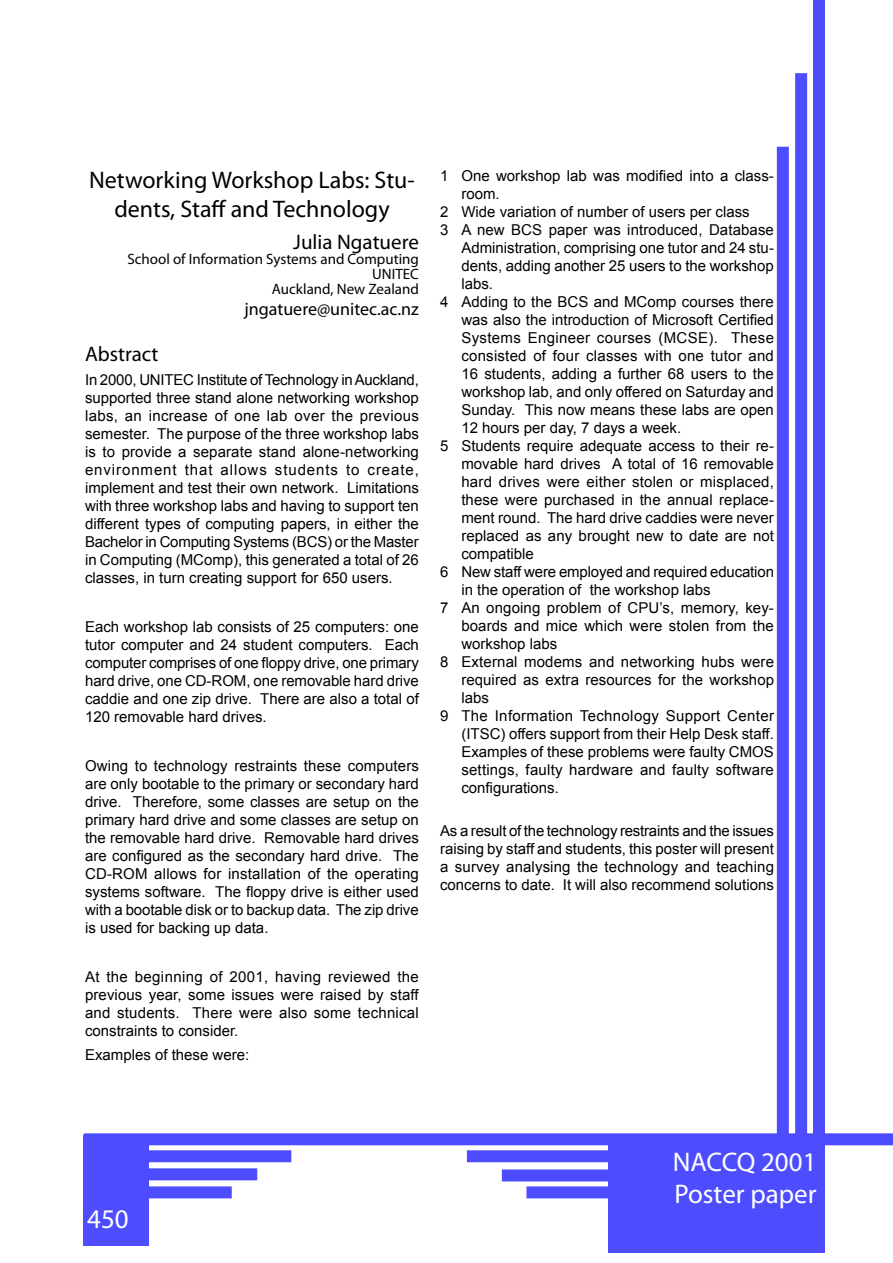
<style>
.page{position:relative;width:893px;height:1263px;background:#fff}
.page>*{position:absolute;margin:0;border:0;box-sizing:border-box;transform-origin:0 0}
.t1{font:27px/32.4px "Bernie BO";color:#fff}
.t2{font:24px/28.8px "Paris NO";color:#000;text-align:center}
.t3{font:21px "Bernie BO";color:#000}
.t4{font:21px "Paris NO";color:#000}
.t5{font:18px "Bernie BO";color:#000}
.t6{font:15px/18px "Arial";color:#000;text-align:justify}
.t7{font:15px/15px "Bernie BO";color:#000;text-align:right}
.t8{font:15px "Arial";letter-spacing:.025em;color:#000}
.t9{font:15px "Arial";letter-spacing:.02em;color:#000}
</style>
<div class="page">
<div style="left:84px;top:1135px;width:65px;height:111px;background:#4d4dff"></div>
<div style="left:84px;top:1133px;width:809px;height:12px;background:#4d4dff"></div>
<div style="left:148px;top:1150px;width:143px;height:12px;background:#4d4dff"></div>
<div style="left:148px;top:1168px;width:109px;height:12px;background:#4d4dff"></div>
<div style="left:148px;top:1186px;width:84px;height:12px;background:#4d4dff"></div>
<div style="left:813px;top:0;width:12px;height:1137px;background:#4d4dff"></div>
<div style="left:777px;top:147px;width:12px;height:988px;background:#4d4dff"></div>
<div style="left:795px;top:73px;width:12px;height:1065px;background:#4d4dff"></div>
<div style="left:608px;top:1142px;width:217px;height:110px;background:#4d4dff"></div>
<div style="left:467px;top:1150px;width:143px;height:12px;background:#4d4dff"></div>
<div style="left:526px;top:1186px;width:84px;height:12px;background:#4d4dff"></div>
<div style="left:502px;top:1169px;width:109px;height:12px;background:#4d4dff"></div>
<h2 class="t2" style="left:89px;top:165px;width:327px">Networking Workshop Labs: Stu&shy;dents, Staff and Technology</h2>
<h3 class="t3" style="left:293px;top:229px;width:127px">Julia Ngatuere</h3>
<p class="t7" style="left:127px;top:251px;width:293px">School of Information Systems and Computing<br>UNITEC<br>Auckland, New Zealand</p>
<p class="t5" style="left:244px;top:298px;width:176px">jngatuere@unitec.ac.nz</p>
<h3 class="t4" style="left:85px;top:341px;width:75px">Abstract</h3>
<p class="t6" style="left:85px;top:371px;width:335px">In 2000, UNITEC Institute of Technology in Auckland, supported three stand alone networking workshop labs, an increase of one lab over the previous semester. The purpose of the three workshop labs is to provide a separate stand alone-networking environment that allows students to create, implement and test their own network. Limitations with three workshop labs and having to support ten different types of computing papers, in either the Bachelor in Computing Systems (BCS) or the Master in Computing (MComp), this generated a total of 26 classes, in turn creating support for 650 users.</p>
<p class="t6" style="left:85px;top:618px;width:335px">Each workshop lab consists of 25 computers: one tutor computer and 24 student computers. Each computer comprises of one floppy drive, one primary hard drive, one CD-ROM, one removable hard drive caddie and one zip drive. There are also a total of 120 removable hard drives.</p>
<p class="t6" style="left:85px;top:757px;width:335px">Owing to technology restraints these computers are only bootable to the primary or secondary hard drive. Therefore, some classes are setup on the primary hard drive and some classes are setup on the removable hard drive. Removable hard drives are configured as the secondary hard drive. The CD-ROM allows for installation of the operating systems software. The floppy drive is either used with a bootable disk or to backup data. The zip drive is used for backing up data.</p>
<p class="t6" style="left:85px;top:967px;width:335px">At the beginning of 2001, having reviewed the previous year, some issues were raised by staff and students. There were also some technical constraints to consider.</p>
<p class="t6" style="left:85px;top:1046px;width:166px">Examples of these were:</p>
<p class="t6" style="left:440px;top:167px;width:335px">1 One workshop lab was modified into a class-</p>
<p class="t6" style="left:461px;top:185px;width:40px">room.</p>
<p class="t6" style="left:440px;top:203px;width:311px">2 Wide variation of number of users per class</p>
<p class="t6" style="left:440px;top:221px;width:335px">3 A new BCS paper was introduced, Database</p>
<p class="t6" style="left:461px;top:239px;width:314px">Administration, comprising one tutor and 24 stu-</p>
<p class="t6" style="left:461px;top:257px;width:314px">dents, adding another 25 users to the workshop</p>
<p class="t6" style="left:461px;top:275px;width:33px">labs.</p>
<p class="t6" style="left:440px;top:293px;width:335px">4 Adding to the BCS and MComp courses there</p>
<p class="t6" style="left:461px;top:311px;width:314px">was also the introduction of Microsoft Certified</p>
<p class="t9" style="left:461px;top:328px;width:314px">Systems Engineer courses (MCSE). These</p>
<p class="t6" style="left:461px;top:347px;width:314px">consisted of four classes with one tutor and</p>
<p class="t6" style="left:461px;top:365px;width:314px">16 students, adding a further 68 users to the</p>
<p class="t6" style="left:461px;top:383px;width:314px">workshop lab, and only offered on Saturday and</p>
<p class="t6" style="left:461px;top:401px;width:314px">Sunday. This now means these labs are open</p>
<p class="t6" style="left:461px;top:419px;width:221px">12 hours per day, 7 days a week.</p>
<p class="t6" style="left:440px;top:437px;width:335px">5 Students require adequate access to their re-</p>
<p class="t6" style="left:461px;top:455px;width:314px">movable hard drives A total of 16 removable</p>
<p class="t6" style="left:461px;top:473px;width:314px">hard drives were either stolen or misplaced,</p>
<p class="t6" style="left:461px;top:491px;width:314px">these were purchased in the annual replace-</p>
<p class="t6" style="left:461px;top:509px;width:314px">ment round. The hard drive caddies were never</p>
<p class="t6" style="left:461px;top:527px;width:314px">replaced as any brought new to date are not</p>
<p class="t6" style="left:461px;top:545px;width:74px">compatible</p>
<p class="t6" style="left:440px;top:563px;width:335px">6 New staff were employed and required education</p>
<p class="t6" style="left:461px;top:581px;width:251px">in the operation of the workshop labs</p>
<p class="t6" style="left:440px;top:599px;width:335px">7 An ongoing problem of CPU’s, memory, key-</p>
<p class="t6" style="left:461px;top:617px;width:314px">boards and mice which were stolen from the</p>
<p class="t6" style="left:461px;top:635px;width:97px">workshop labs</p>
<p class="t6" style="left:440px;top:653px;width:335px">8 External modems and networking hubs were</p>
<p class="t6" style="left:461px;top:671px;width:314px">required as extra resources for the workshop</p>
<p class="t6" style="left:461px;top:689px;width:29px">labs</p>
<p class="t8" style="left:440px;top:706px;width:335px">9 The Information Technology Support Center</p>
<p class="t6" style="left:461px;top:725px;width:314px">(ITSC) offers support from their Help Desk staff.</p>
<p class="t6" style="left:461px;top:743px;width:314px">Examples of these problems were faulty CMOS</p>
<p class="t6" style="left:461px;top:761px;width:314px">settings, faulty hardware and faulty software</p>
<p class="t6" style="left:461px;top:779px;width:99px">configurations.</p>
<p class="t6" style="left:440px;top:821px;width:335px">As a result of the technology restraints and the issues raising by staff and students, this poster will present a survey analysing the technology and teaching concerns to date. It will also recommend solutions</p>
<h1 class="t1" style="left:87px;top:1202px;width:43px">450</h1>
<h1 class="t1" style="left:673px;top:1145px;width:145px">NACCQ 2001<br>Poster paper</h1>
</div>
